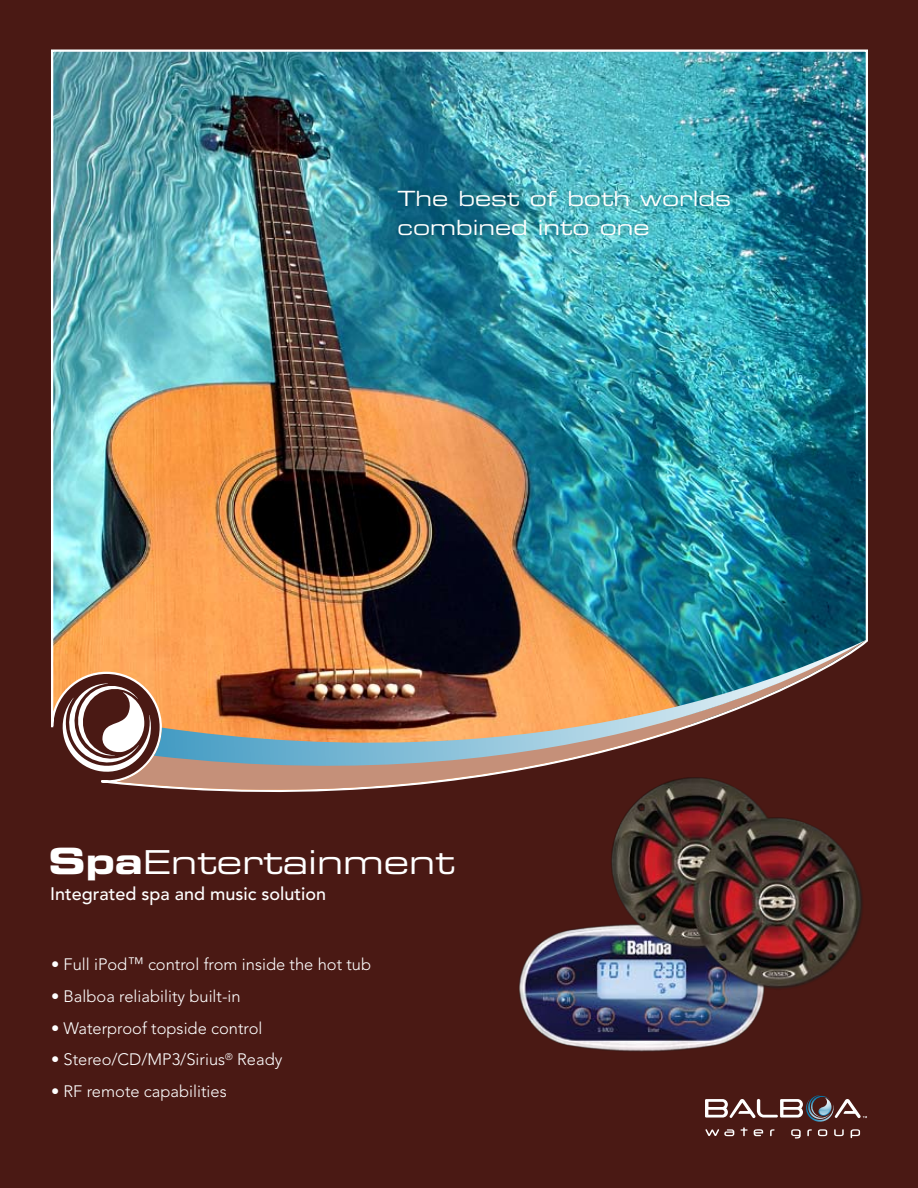
<style>
.page{position:relative;width:918px;height:1188px;background:#4a1914}
.page>*{position:absolute;margin:0;border:0;box-sizing:border-box;transform-origin:0 0}
.t1{font:33px "Eurostile Extended Two";color:#fff}
.t2{font:21px/28.5px "Eurostile Extended Two";color:#fff}
.t3{font:500 18px "Avenir LT Std";color:#fff}
.t4{font:300 16.5px "Avenir LT Std";color:#fff}
.s1{font-family:"Eurostile Bold Extended Two";font-size:36px}
</style>
<div class="page">
<svg style="left:705px;top:1095px;width:162px;height:44px"></svg>
<img style="left:51px;top:49px;width:817px;height:735px">
<svg style="left:116px;top:640px;width:38px;height:148px;fill:#fda85e"></svg>
<img style="left:154px;top:640px;width:712px;height:153px">
<svg style="left:63px;top:683px;width:88px;height:89px"></svg>
<div style="left:387px;top:181px;width:393px;height:82px;background:#003331;opacity:.65"></div>
<img style="left:519px;top:926px;width:245px;height:126px">
<img style="left:605px;top:764px;width:261px;height:232px">
<p class="t2" style="left:398px;top:184px;width:335px">The best of both worlds combined into one</p>
<h1 class="t1" style="left:49px;top:840px;width:408px"><span class="s1">Spa</span>Entertainment</h1>
<p class="t3" style="left:50px;top:883px;width:278px">Integrated spa and music solution</p>
<p class="t4" style="left:51px;top:955px;width:322px">• Full iPod™ control from inside the hot tub</p>
<p class="t4" style="left:51px;top:987px;width:191px">• Balboa reliability built-in</p>
<p class="t4" style="left:51px;top:1018px;width:213px">• Waterproof topside control</p>
<p class="t4" style="left:51px;top:1050px;width:233px">• Stereo/CD/MP3/Sirius<sup>®</sup> Ready</p>
<p class="t4" style="left:51px;top:1082px;width:177px">• RF remote capabilities</p>
</div>
